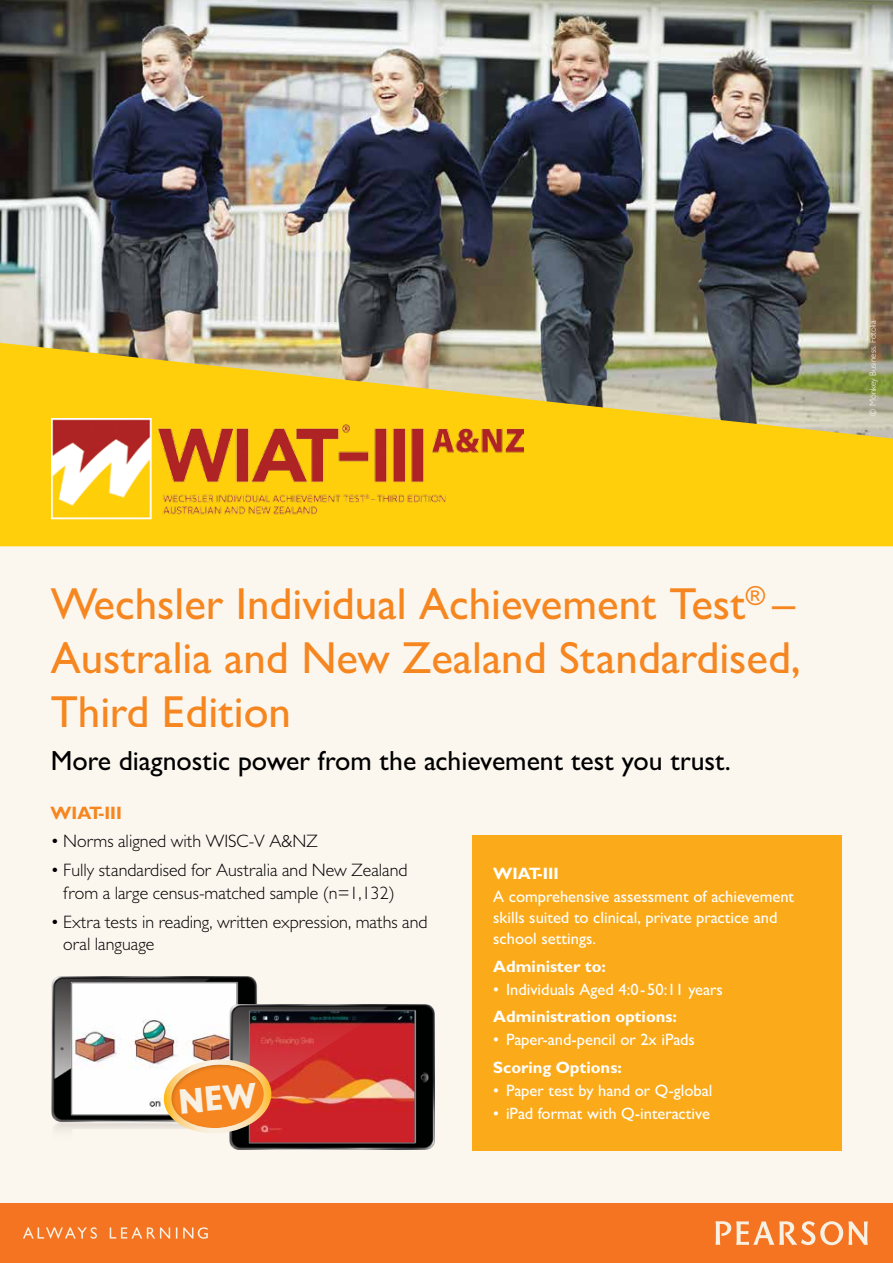
<style>
.page{position:relative;width:893px;height:1263px;background:#fbf6ee}
.page>*{position:absolute;margin:0;border:0;box-sizing:border-box;transform-origin:0 0}
.t1{font:500 45px/54px "Gill Sans MT Std";color:#f6861f}
.t2{font:500 27.75px "Gill Sans MT Std";color:#000}
.t3{font:300 18px/22.5px "Gill Sans MT Std";color:#000;text-align:center}
.t4{font:700 18px "Gill Sans MT Std";color:#f6861f}
.t5{font:500 16.5px/21px "Gill Sans MT Std";color:#fff}
.t6{font:700 16.5px "Gill Sans MT Std";color:#fff}
.t7{font:300 9px "Gill Sans MT Std";color:#fff}
</style>
<div class="page">
<img style="left:0;top:0;width:893px;height:343px">
<svg style="left:0;top:343px;width:893px;height:203px;background:#dfbe31"></svg>
<div style="left:0;top:1203px;width:893px;height:60px;background:#f47421"></div>
<svg style="left:716px;top:1221px;width:152px;height:24px"></svg>
<svg style="left:23px;top:1227px;width:185px;height:12px"></svg>
<div style="left:472px;top:835px;width:370px;height:316px;background:#fbaa19"></div>
<img style="left:51px;top:976px;width:203px;height:143px">
<img style="left:229px;top:1004px;width:206px;height:146px">
<img style="left:251px;top:1013px;width:162px;height:128px">
<div style="left:249px;top:1011px;width:166px;height:132px;border:1px solid #6d6e71"></div>
<img style="left:51px;top:419px;width:472px;height:101px">
<img style="left:54px;top:979px;width:333px;height:156px">
<h1 class="t1" style="left:51px;top:576px;width:752px">Wechsler Individual Achievement Test<sup>®</sup> –<br>Australia and New Zealand Standardised,<br>Third Edition</h1>
<h2 class="t2" style="left:51px;top:744px;width:682px">More diagnostic power from the achievement test you trust.</h2>
<p class="t4" style="left:51px;top:801px;width:73px">WIAT-III</p>
<p class="t3" style="left:51px;top:830px;width:269px">• Norms aligned with WISC-V A&amp;NZ</p>
<p class="t3" style="left:51px;top:859px;width:359px">• Fully standardised for Australia and New Zealand from a large census-matched sample (n=1,132)</p>
<p class="t3" style="left:63px;top:910px;width:366px;text-align:left;text-indent:-13px">• Extra tests in reading, written expression, maths and oral language</p>
<p class="t6" style="left:493px;top:863px;width:67px">WIAT-III</p>
<p class="t5" style="left:493px;top:886px;width:303px">A comprehensive assessment of achievement skills suited to clinical, private practice and school settings.</p>
<p class="t6" style="left:493px;top:956px;width:114px">Administer to:</p>
<p class="t5" style="left:493px;top:978px;width:231px">• Individuals Aged 4:0-50:11 years</p>
<p class="t6" style="left:493px;top:1006px;width:185px">Administration options:</p>
<p class="t5" style="left:493px;top:1029px;width:203px">• Paper-and-pencil or 2x iPads</p>
<p class="t6" style="left:493px;top:1057px;width:130px">Scoring Options:</p>
<p class="t5" style="left:493px;top:1079px;width:221px">• Paper test by hand or Q-global</p>
<p class="t5" style="left:493px;top:1102px;width:218px">• iPad format with Q-interactive</p>
<p class="t7" style="left:867px;top:416px;width:97px;rotate:-90deg">© Monkey Business. Fotolia</p>
</div>
